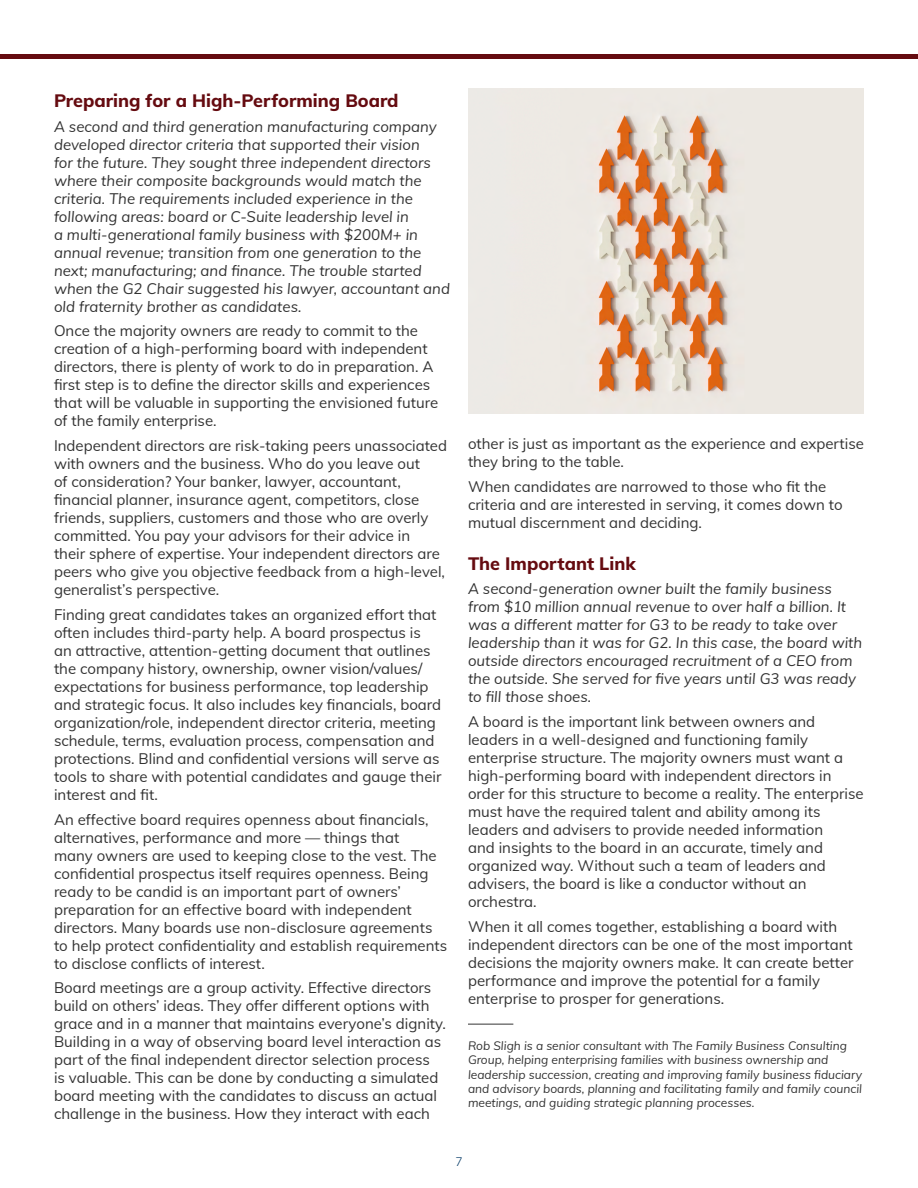
<style>
.page{position:relative;width:918px;height:1188px;background:#fff}
.page>*{position:absolute;margin:0;border:0;box-sizing:border-box;transform-origin:0 0}
.t1{font:800 18px "Mulish";color:#650b10}
.t2{font:15px/18px "Mulish";color:#333}
.t3{font:italic 15px/18px "Mulish";color:#333}
.t4{font:italic 12px/14.4px "Mulish";color:#333}
.t5{font:300 12px "Mulish";color:#003764}
</style>
<div class="page">
<div style="left:0;top:54px;width:918px;height:5px;background:#650b10"></div>
<hr style="left:468px;top:1024px;width:45px;height:1px;background:#333">
<img style="left:468px;top:89px;width:396px;height:325px">
<p class="t1" style="left:54px;top:87px;width:346px">Preparing for a High-Performing Board</p>
<p class="t3" style="left:54px;top:117px;width:398px">A second and third generation manufacturing company developed director criteria that supported their vision<br>for the future. They sought three independent directors where their composite backgrounds would match the criteria. The requirements included experience in the following areas: board or C-Suite leadership level in<br>a multi-generational family business with $200M+ in annual revenue; transition from one generation to the next; manufacturing; and finance. The trouble started when the G2 Chair suggested his lawyer, accountant and old fraternity brother as candidates.</p>
<p class="t2" style="left:54px;top:321px;width:386px">Once the majority owners are ready to commit to the creation of a high-performing board with independent directors, there is plenty of work to do in preparation. A first step is to define the director skills and experiences that will be valuable in supporting the envisioned future of the family enterprise.</p>
<p class="t2" style="left:54px;top:436px;width:395px">Independent directors are risk-taking peers unassociated with owners and the business. Who do you leave out<br>of consideration? Your banker, lawyer, accountant, financial planner, insurance agent, competitors, close friends, suppliers, customers and those who are overly committed. You pay your advisors for their advice in<br>their sphere of expertise. Your independent directors are peers who give you objective feedback from a high-level, generalist’s perspective.</p>
<p class="t2" style="left:54px;top:605px;width:389px">Finding great candidates takes an organized effort that often includes third-party help. A board prospectus is an attractive, attention-getting document that outlines the company history, ownership, owner vision/values/ expectations for business performance, top leadership and strategic focus. It also includes key financials, board organization/role, independent director criteria, meeting schedule, terms, evaluation process, compensation and protections. Blind and confidential versions will serve as tools to share with potential candidates and gauge their interest and fit.</p>
<p class="t2" style="left:54px;top:810px;width:395px">An effective board requires openness about financials, alternatives, performance and more — things that<br>many owners are used to keeping close to the vest. The confidential prospectus itself requires openness. Being ready to be candid is an important part of owners’ preparation for an effective board with independent directors. Many boards use non-disclosure agreements to help protect confidentiality and establish requirements to disclose conflicts of interest.</p>
<p class="t2" style="left:54px;top:978px;width:394px">Board meetings are a group activity. Effective directors build on others’ ideas. They offer different options with grace and in a manner that maintains everyone’s dignity.<br>Building in a way of observing board level interaction as part of the final independent director selection process<br>is valuable. This can be done by conducting a simulated board meeting with the candidates to discuss an actual challenge in the business. How they interact with each</p>
<p class="t2" style="left:468px;top:434px;width:398px">other is just as important as the experience and expertise they bring to the table.</p>
<p class="t2" style="left:468px;top:477px;width:376px">When candidates are narrowed to those who fit the criteria and are interested in serving, it comes down to mutual discernment and deciding.</p>
<p class="t1" style="left:468px;top:550px;width:169px">The Important Link</p>
<p class="t3" style="left:468px;top:579px;width:396px">A second-generation owner built the family business from $10 million annual revenue to over half a billion. It was a different matter for G3 to be ready to take over leadership than it was for G2. In this case, the board with outside directors encouraged recruitment of a CEO from the outside. She served for five years until G3 was ready to fill those shoes.</p>
<p class="t2" style="left:468px;top:712px;width:397px">A board is the important link between owners and leaders in a well-designed and functioning family enterprise structure. The majority owners must want a high-performing board with independent directors in order for this structure to become a reality. The enterprise must have the required talent and ability among its leaders and advisers to provide needed information<br>and insights to the board in an accurate, timely and organized way. Without such a team of leaders and advisers, the board is like a conductor without an orchestra.</p>
<p class="t2" style="left:468px;top:917px;width:387px">When it all comes together, establishing a board with independent directors can be one of the most important decisions the majority owners make. It can create better performance and improve the potential for a family enterprise to prosper for generations.</p>
<p class="t4" style="left:468px;top:1038px;width:396px">Rob Sligh is a senior consultant with The Family Business Consulting Group, helping enterprising families with business ownership and leadership succession, creating and improving family business fiduciary and advisory boards, planning and facilitating family and family council meetings, and guiding strategic planning processes.</p>
<p class="t5" style="left:455px;top:1153px;width:9px">7</p>
</div>
